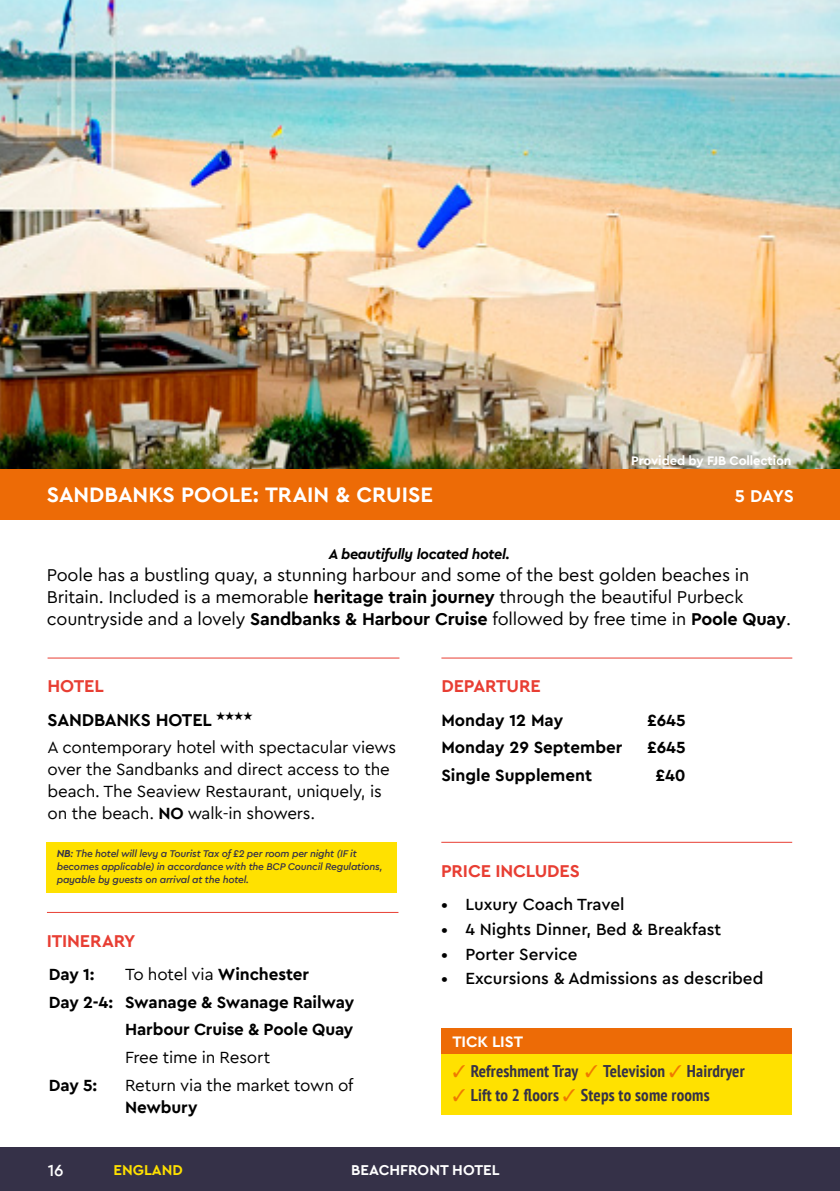
<style>
.page{position:relative;width:840px;height:1191px;background:#fff}
.page>*{position:absolute;margin:0;border:0;box-sizing:border-box;transform-origin:0 0}
.TOUR_destination{font:700 22px "Cera Pro Macmillan";color:#fff}
.TOUR_COPY{font:18px/22px "Cera Pro Macmillan";letter-spacing:-.01em;color:#000}
.ORANGE_HEADINGS{font:700 18px "Cera Pro Macmillan";letter-spacing:-.01em;color:#e83e33}
.Web_address_Hotel{font:700 18px "Cera Pro Macmillan";letter-spacing:-.01em;color:#000}
.TOUR_destination-2{font:700 18px "Cera Pro Macmillan";color:#fff}
.Hotel_copy{font:17px/22px "Cera Pro Macmillan";letter-spacing:-.01em;color:#000}
.t1{font:500 17px "Cera Pro Macmillan";color:#000}
.Tick_list_copy{font:700 condensed 17px "PT Sans";letter-spacing:.01em;color:#353148}
.ITINERARY_copy{font:17px/22px "Cera Pro Macmillan";letter-spacing:-.01em;color:#000}
.ITINERARY_copy-2{font:700 17px "Cera Pro Macmillan";letter-spacing:-.005em;color:#000}
.DEPARTURE_COST_Copy{font:700 17px "Cera Pro Macmillan";color:#000}
.t2{font:500 17px "Cera Pro Macmillan";color:#fff}
.Tick_list_heading{font:700 16px "Cera Pro Macmillan";letter-spacing:-.01em;color:#fff}
.Bottom_line_Left{font:700 15px "Cera Pro Macmillan";color:#fff}
.Bottom_line_Left-2{font:700 15px "Cera Pro Macmillan";color:#ffe100}
.TOUR_COPY-2{font:italic 700 14.6px "Cera Pro Macmillan";letter-spacing:-.02em;color:#000}
.WELCOME_PAGE_COPY{font:700 13px "Cera Pro Macmillan";letter-spacing:-.01em;color:#fff}
.Mobility_with_dashes{font:italic 500 10.2px/13.2px "Cera Pro Macmillan";letter-spacing:-.02em;color:#353148}
.s1{font-weight:700}
.s2{font-weight:700;font-size:10.6px}
.s3{color:#ef7900}
</style>
<div class="page">
<div style="left:0;top:1147px;width:839px;height:44px;background:#353148"></div>
<img style="left:0;top:0;width:839px;height:469px">
<div style="left:0;top:469px;width:839px;height:51px;background:#ed6b06"></div>
<hr style="left:48px;top:657px;width:351px;height:1px;background:#e83e33">
<hr style="left:441px;top:657px;width:350px;height:1px;background:#e83e33">
<hr style="left:47px;top:912px;width:351px;height:1px;background:#e83e33">
<hr style="left:441px;top:842px;width:350px;height:1px;background:#e83e33">
<div style="left:440px;top:1054px;width:351px;height:60px;background:#ffe100"></div>
<div style="left:440px;top:1028px;width:351px;height:26px;background:#ed6b06"></div>
<div style="left:46px;top:841px;width:351px;height:51px;background:#ffe100"></div>
<p class="WELCOME_PAGE_COPY" style="left:631px;top:450px;width:162px">Provided by FJB Collection</p>
<p class="TOUR_destination" style="left:47px;top:477px;width:387px">SANDBANKS POOLE: TRAIN &amp; CRUISE</p>
<p class="TOUR_destination-2" style="left:734px;top:482px;width:60px">5 DAYS</p>
<p class="TOUR_COPY-2" style="left:328px;top:542px;width:182px">A beautifully located hotel.</p>
<p class="TOUR_COPY" style="left:47px;top:562px;width:745px">Poole has a bustling quay, a stunning harbour and some of the best golden beaches in<br>Britain. Included is a memorable <span class="s1">heritage train journey</span> through the beautiful Purbeck countryside and a lovely <span class="s1">Sandbanks &amp; Harbour Cruise</span> followed by free time in <span class="s1">Poole Quay</span>.</p>
<p class="ORANGE_HEADINGS" style="left:48px;top:672px;width:58px">HOTEL</p>
<p class="Web_address_Hotel" style="left:48px;top:705px;width:207px">SANDBANKS HOTEL ★★★★</p>
<p class="Hotel_copy" style="left:48px;top:735px;width:350px">A contemporary hotel with spectacular views over the Sandbanks and direct access to the beach. The Seaview Restaurant, uniquely, is on the beach. <span class="s1">NO</span> walk-in showers.</p>
<p class="Mobility_with_dashes" style="left:57px;top:845px;width:327px"><span class="s2">NB</span>: The hotel will levy a Tourist Tax of £2 per room per night (IF it becomes applicable) in accordance with the BCP Council Regulations, payable by guests on arrival at the hotel.</p>
<p class="ORANGE_HEADINGS" style="left:47px;top:926px;width:90px">ITINERARY</p>
<p class="ITINERARY_copy-2" style="left:49px;top:961px;width:47px">Day 1:</p>
<p class="ITINERARY_copy" style="left:125px;top:961px;width:185px">To hotel via <span class="s1">Winchester</span></p>
<p class="ITINERARY_copy-2" style="left:49px;top:988px;width:306px">Day 2-4: Swanage &amp; Swanage Railway</p>
<p class="ITINERARY_copy-2" style="left:125px;top:1016px;width:230px">Harbour Cruise &amp; Poole Quay</p>
<p class="ITINERARY_copy" style="left:125px;top:1044px;width:146px">Free time in Resort</p>
<p class="ITINERARY_copy-2" style="left:49px;top:1071px;width:50px">Day 5:</p>
<p class="ITINERARY_copy" style="left:125px;top:1072px;width:230px">Return via the market town of<br><span class="s1">Newbury</span></p>
<p class="ORANGE_HEADINGS" style="left:441px;top:672px;width:101px">DEPARTURE</p>
<p class="DEPARTURE_COST_Copy" style="left:441px;top:706px;width:123px">Monday 12 May</p>
<p class="DEPARTURE_COST_Copy" style="left:646px;top:706px;width:40px">£645</p>
<p class="DEPARTURE_COST_Copy" style="left:441px;top:734px;width:182px">Monday 29 September</p>
<p class="DEPARTURE_COST_Copy" style="left:646px;top:734px;width:40px">£645</p>
<p class="DEPARTURE_COST_Copy" style="left:441px;top:762px;width:152px">Single Supplement</p>
<p class="DEPARTURE_COST_Copy" style="left:655px;top:762px;width:32px">£40</p>
<p class="ORANGE_HEADINGS" style="left:441px;top:856px;width:140px">PRICE INCLUDES</p>
<p class="t1" style="left:441px;top:891px;width:184px">• Luxury Coach Travel</p>
<p class="t1" style="left:441px;top:916px;width:281px">• 4 Nights Dinner, Bed &amp; Breakfast</p>
<p class="t1" style="left:441px;top:941px;width:137px">• Porter Service</p>
<p class="t1" style="left:441px;top:965px;width:323px">• Excursions &amp; Admissions as described</p>
<p class="Tick_list_heading" style="left:452px;top:1029px;width:72px">TICK LIST</p>
<p class="Tick_list_copy" style="left:452px;top:1060px;width:293px"><span class="s3">✓</span> Refreshment Tray <span class="s3">✓</span> Television <span class="s3">✓</span> Hairdryer</p>
<p class="Tick_list_copy" style="left:452px;top:1084px;width:258px"><span class="s3">✓</span> Lift to 2 floors <span class="s3">✓</span> Steps to some rooms</p>
<p class="t2" style="left:48px;top:1157px;width:18px">16</p>
<p class="Bottom_line_Left-2" style="left:113px;top:1158px;width:71px">ENGLAND</p>
<p class="Bottom_line_Left" style="left:351px;top:1158px;width:150px">BEACHFRONT HOTEL</p>
</div>
